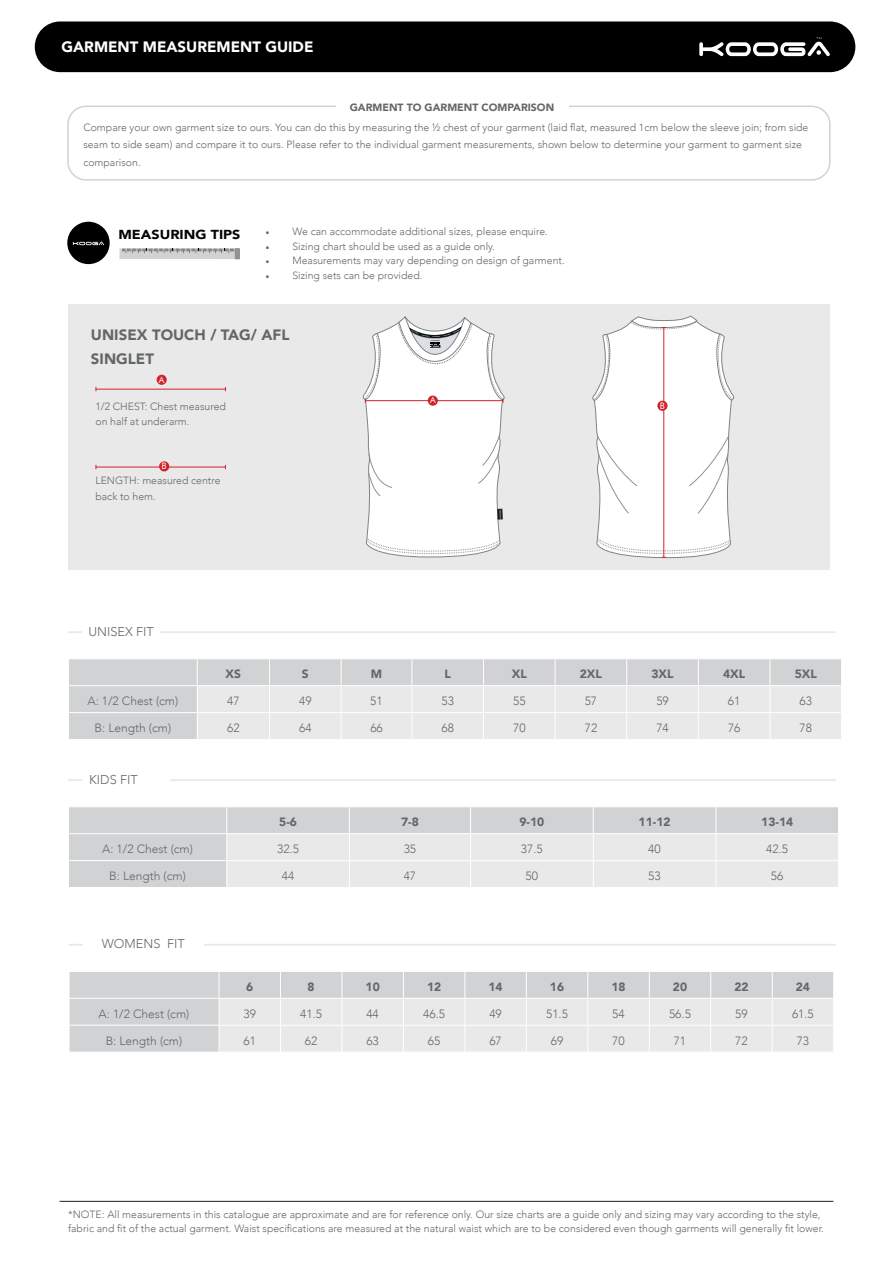
<style>
.page{position:relative;width:893px;height:1263px;background:#fff}
.page>*{position:absolute;margin:0;border:0;box-sizing:border-box;transform-origin:0 0}
.t1{font:900 15px/23.7px "Avenir";color:#646769}
.t2{font:900 15px "Avenir";color:#fff}
.t3{font:900 13.05px "Avenir";color:#040503;scale:1.1 1}
.t4{font:300 12.75px "Avenir";color:#646769}
.t5{font:300 12px "Avenir";color:#646769}
.t6{font:900 12px "Avenir";color:#646769}
.t7{font:300 10.5px/17.5px "Avenir";color:#646769}
.t8{font:900 10.5px "Avenir";color:#646769}
.t9{font:9px "Futura BT";color:#fff}
.s1{font-family:"Minion Pro";font-weight:400}
</style>
<div class="page">
<div style="left:35px;top:21px;width:820px;height:51px;background:#000;border-radius:25px"></div>
<hr style="left:60px;top:1201px;width:773px;height:1px;background:#231f20">
<div style="left:68px;top:304px;width:762px;height:265px;background:#e9e9e9"></div>
<div style="left:67px;top:106px;width:764px;height:75px;border:2px solid #d1d2d4;border-radius:18px"></div>
<svg style="left:699px;top:21px;width:157px;height:35px"></svg>
<div style="left:119px;top:248px;width:121px;height:11px;background:#d1d2d4"></div>
<svg style="left:122px;top:248px;width:113px;height:5px"></svg>
<div style="left:235px;top:248px;width:5px;height:11px;background:#959292"></div>
<div style="left:67px;top:222px;width:43px;height:42px;background:#000;border-radius:50%"></div>
<svg style="left:73px;top:241px;width:31px;height:4px"></svg>
<div style="left:336px;top:100px;width:232px;height:16px;background:#fff"></div>
<svg style="left:362px;top:316px;width:143px;height:241px"></svg>
<div style="left:428px;top:396px;width:10px;height:10px;background:#d1232a;border-radius:50%"></div>
<hr style="left:96px;top:389px;width:129px;height:1px;background:#d1232a">
<hr style="left:96px;top:467px;width:129px;height:1px;background:#d1232a">
<div style="left:157px;top:375px;width:10px;height:10px;background:#d1232a;border-radius:50%"></div>
<div style="left:159px;top:461px;width:10px;height:10px;background:#d1232a;border-radius:50%"></div>
<svg style="left:592px;top:316px;width:143px;height:242px"></svg>
<div style="left:657px;top:401px;width:10px;height:10px;background:#d1232a;border-radius:50%"></div>
<hr style="left:68px;top:779px;width:768px;height:2px;background:#e9e9e9">
<div style="left:82px;top:771px;width:88px;height:18px;background:#fff"></div>
<div style="left:69px;top:807px;width:157px;height:80px;background:#d1d2d4"></div>
<hr style="left:68px;top:833px;width:159px;height:1px;background:#fff">
<hr style="left:68px;top:860px;width:159px;height:1px;background:#fff">
<svg style="left:226px;top:807px;width:612px;height:80px;background:#e2e2e3"></svg>
<hr style="left:68px;top:631px;width:767px;height:2px;background:#e9e9e9">
<div style="left:82px;top:623px;width:78px;height:18px;background:#fff"></div>
<div style="left:69px;top:659px;width:128px;height:80px;background:#d1d2d4"></div>
<hr style="left:68px;top:685px;width:129px;height:1px;background:#fff">
<hr style="left:68px;top:712px;width:129px;height:1px;background:#fff">
<svg style="left:197px;top:659px;width:644px;height:80px;background:#e2e2e3"></svg>
<hr style="left:69px;top:944px;width:767px;height:2px;background:#e9e9e9">
<div style="left:83px;top:935px;width:121px;height:19px;background:#fff"></div>
<div style="left:70px;top:972px;width:149px;height:80px;background:#d1d2d4"></div>
<hr style="left:69px;top:998px;width:150px;height:1px;background:#fff">
<hr style="left:69px;top:1025px;width:150px;height:1px;background:#fff">
<svg style="left:69px;top:972px;width:1px;height:80px"></svg>
<svg style="left:219px;top:972px;width:614px;height:80px;background:#e2e2e3"></svg>
<h1 class="t2" style="left:62px;top:34px;width:253px">GARMENT MEASUREMENT GUIDE</h1>
<p class="t8" style="left:350px;top:98px;width:206px">GARMENT TO GARMENT COMPARISON</p>
<p class="t7" style="left:83px;top:118px;width:727px">Compare your own garment size to ours. You can do this by measuring the ½ chest of your garment (laid flat, measured 1cm below the sleeve join; from side seam to side seam) and compare it to ours. Please refer to the individual garment measurements, shown below to determine your garment to garment size comparison.</p>
<p class="t3" style="left:118px;top:224px;width:112px">MEASURING TIPS</p>
<p class="t7" style="left:265px;top:223px;width:284px"><span class="s1">•</span> We can accommodate additional sizes, please enquire.</p>
<p class="t7" style="left:265px;top:237px;width:231px"><span class="s1">•</span> Sizing chart should be used as a guide only.</p>
<p class="t7" style="left:265px;top:252px;width:301px"><span class="s1">•</span> Measurements may vary depending on design of garment.</p>
<p class="t7" style="left:265px;top:266px;width:159px"><span class="s1">•</span> Sizing sets can be provided.</p>
<h1 class="t1" style="left:91px;top:323px;width:200px">UNISEX TOUCH / TAG/ AFL<br>SINGLET</h1>
<p class="t9" style="left:159px;top:374px;width:7px">A</p>
<p class="t7" style="left:95px;top:399px;width:132px;line-height:15.3px">1/2 CHEST: Chest measured on half at underarm.</p>
<p class="t9" style="left:161px;top:460px;width:7px">B</p>
<p class="t7" style="left:95px;top:473px;width:127px;line-height:15.3px">LENGTH: measured centre back to hem.</p>
<p class="t4" style="left:88px;top:624px;width:67px">UNISEX FIT</p>
<p class="t9" style="left:430px;top:395px;width:7px">A</p>
<p class="t9" style="left:660px;top:400px;width:7px">B</p>
<p class="t6" style="left:226px;top:664px;width:17px">XS</p>
<p class="t6" style="left:302px;top:664px;width:8px">S</p>
<p class="t6" style="left:371px;top:664px;width:13px">M</p>
<p class="t6" style="left:444px;top:664px;width:8px">L</p>
<p class="t6" style="left:512px;top:664px;width:17px">XL</p>
<p class="t6" style="left:580px;top:664px;width:24px">2XL</p>
<p class="t6" style="left:651px;top:664px;width:24px">3XL</p>
<p class="t6" style="left:723px;top:664px;width:24px">4XL</p>
<p class="t6" style="left:795px;top:664px;width:24px">5XL</p>
<p class="t5" style="left:87px;top:694px;width:92px">A: 1/2 Chest (cm)</p>
<p class="t5" style="left:227px;top:694px;width:14px">47</p>
<p class="t5" style="left:299px;top:694px;width:14px">49</p>
<p class="t5" style="left:370px;top:694px;width:14px">51</p>
<p class="t5" style="left:441px;top:694px;width:14px">53</p>
<p class="t5" style="left:513px;top:694px;width:14px">55</p>
<p class="t5" style="left:585px;top:694px;width:14px">57</p>
<p class="t5" style="left:656px;top:694px;width:14px">59</p>
<p class="t5" style="left:728px;top:694px;width:14px">61</p>
<p class="t5" style="left:800px;top:694px;width:14px">63</p>
<p class="t5" style="left:95px;top:721px;width:78px">B: Length (cm)</p>
<p class="t5" style="left:227px;top:721px;width:14px">62</p>
<p class="t5" style="left:299px;top:721px;width:14px">64</p>
<p class="t5" style="left:370px;top:721px;width:14px">66</p>
<p class="t5" style="left:441px;top:721px;width:14px">68</p>
<p class="t5" style="left:513px;top:721px;width:14px">70</p>
<p class="t5" style="left:585px;top:721px;width:14px">72</p>
<p class="t5" style="left:656px;top:721px;width:14px">74</p>
<p class="t5" style="left:728px;top:721px;width:14px">76</p>
<p class="t5" style="left:800px;top:721px;width:14px">78</p>
<p class="t4" style="left:89px;top:772px;width:50px">KIDS FIT</p>
<p class="t6" style="left:279px;top:812px;width:19px">5-6</p>
<p class="t6" style="left:401px;top:812px;width:19px">7-8</p>
<p class="t6" style="left:519px;top:812px;width:26px">9-10</p>
<p class="t6" style="left:639px;top:812px;width:33px">11-12</p>
<p class="t6" style="left:761px;top:812px;width:33px">13-14</p>
<p class="t5" style="left:102px;top:842px;width:92px">A: 1/2 Chest (cm)</p>
<p class="t5" style="left:277px;top:842px;width:23px">32.5</p>
<p class="t5" style="left:404px;top:842px;width:14px">35</p>
<p class="t5" style="left:521px;top:842px;width:23px">37.5</p>
<p class="t5" style="left:648px;top:842px;width:14px">40</p>
<p class="t5" style="left:766px;top:842px;width:23px">42.5</p>
<p class="t5" style="left:109px;top:869px;width:78px">B: Length (cm)</p>
<p class="t5" style="left:282px;top:869px;width:14px">44</p>
<p class="t5" style="left:404px;top:869px;width:14px">47</p>
<p class="t5" style="left:526px;top:869px;width:14px">50</p>
<p class="t5" style="left:648px;top:869px;width:14px">53</p>
<p class="t5" style="left:771px;top:869px;width:14px">56</p>
<p class="t4" style="left:102px;top:936px;width:84px">WOMENS FIT</p>
<p class="t6" style="left:246px;top:976px;width:9px">6</p>
<p class="t6" style="left:308px;top:976px;width:9px">8</p>
<p class="t6" style="left:366px;top:976px;width:16px">10</p>
<p class="t6" style="left:427px;top:976px;width:16px">12</p>
<p class="t6" style="left:488px;top:976px;width:16px">14</p>
<p class="t6" style="left:550px;top:976px;width:16px">16</p>
<p class="t6" style="left:611px;top:976px;width:16px">18</p>
<p class="t6" style="left:673px;top:976px;width:16px">20</p>
<p class="t6" style="left:734px;top:976px;width:16px">22</p>
<p class="t6" style="left:796px;top:976px;width:16px">24</p>
<p class="t5" style="left:99px;top:1006px;width:92px">A: 1/2 Chest (cm)</p>
<p class="t5" style="left:243px;top:1006px;width:14px">39</p>
<p class="t5" style="left:300px;top:1006px;width:23px">41.5</p>
<p class="t5" style="left:366px;top:1006px;width:14px">44</p>
<p class="t5" style="left:423px;top:1006px;width:23px">46.5</p>
<p class="t5" style="left:489px;top:1006px;width:14px">49</p>
<p class="t5" style="left:546px;top:1006px;width:23px">51.5</p>
<p class="t5" style="left:612px;top:1006px;width:14px">54</p>
<p class="t5" style="left:669px;top:1006px;width:23px">56.5</p>
<p class="t5" style="left:735px;top:1006px;width:14px">59</p>
<p class="t5" style="left:792px;top:1006px;width:23px">61.5</p>
<p class="t5" style="left:106px;top:1033px;width:78px">B: Length (cm)</p>
<p class="t5" style="left:243px;top:1033px;width:14px">61</p>
<p class="t5" style="left:305px;top:1033px;width:14px">62</p>
<p class="t5" style="left:366px;top:1033px;width:14px">63</p>
<p class="t5" style="left:428px;top:1033px;width:14px">65</p>
<p class="t5" style="left:489px;top:1033px;width:14px">67</p>
<p class="t5" style="left:551px;top:1033px;width:14px">69</p>
<p class="t5" style="left:612px;top:1033px;width:14px">70</p>
<p class="t5" style="left:674px;top:1033px;width:14px">71</p>
<p class="t5" style="left:735px;top:1033px;width:14px">72</p>
<p class="t5" style="left:797px;top:1033px;width:14px">73</p>
<p class="t7" style="left:68px;top:1207px;width:757px;line-height:14.5px">*NOTE: All measurements in this catalogue are approximate and are for reference only. Our size charts are a guide only and sizing may vary according to the style, fabric and fit of the actual garment. Waist specifications are measured at the natural waist which are to be considered even though garments will generally fit lower.</p>
</div>
